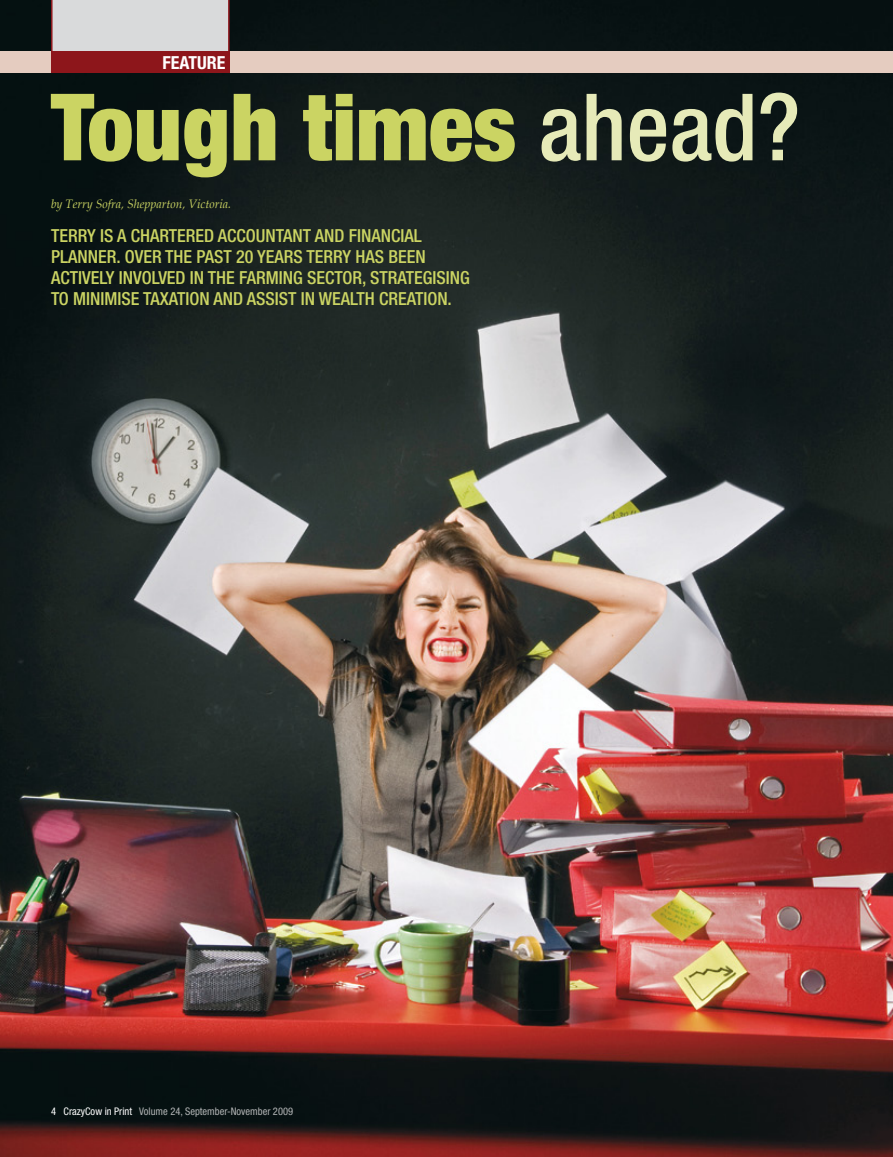
<style>
.page{position:relative;width:893px;height:1157px;background:#fff}
.page>*{position:absolute;margin:0;border:0;box-sizing:border-box;transform-origin:0 0}
.t1{font:900 condensed 93px "Helvetica Neue";color:#cbd463}
.t2{font:500 condensed 18px/21px "Helvetica Neue";color:#cbd463}
.t3{font:700 condensed 18px "Helvetica Neue";color:#fff}
.t4{font:italic 12px "Palatino";color:#cbd463}
.t5{font:condensed 10.5px "Helvetica Neue";color:#b1b3b4}
.s1{font-weight:500;color:#e6eab8}
.s2{color:#fff}
</style>
<div class="page">
<img style="left:0;top:0;width:893px;height:1157px">
<div style="left:0;top:51px;width:893px;height:21px;background:#e5ccc0"></div>
<div style="left:51px;top:0;width:179px;height:51px;background:#d9dadb"></div>
<div style="left:51px;top:51px;width:179px;height:21px;background:#8d161b"></div>
<p class="t3" style="left:162px;top:51px;width:65px">FEATURE</p>
<h1 class="t1" style="left:51px;top:70px;width:751px">Tough times <span class="s1">AHEAD?</span></h1>
<p class="t4" style="left:51px;top:197px;width:182px">by Terry Sofra, Shepparton, Victoria.</p>
<p class="t2" style="left:51px;top:225px;width:420px">TERRY IS A CHARTERED ACCOUNTANT AND FINANCIAL PLANNER. OVER THE PAST 20 YEARS TERRY HAS BEEN ACTIVELY INVOLVED IN THE FARMING SECTOR, STRATEGISING TO MINIMISE TAXATION AND ASSIST IN WEALTH CREATION.</p>
<p class="t5" style="left:51px;top:1105px;width:244px"><span class="s2">4 CrazyCow in Print</span> Volume 24, September-November 2009</p>
</div>
